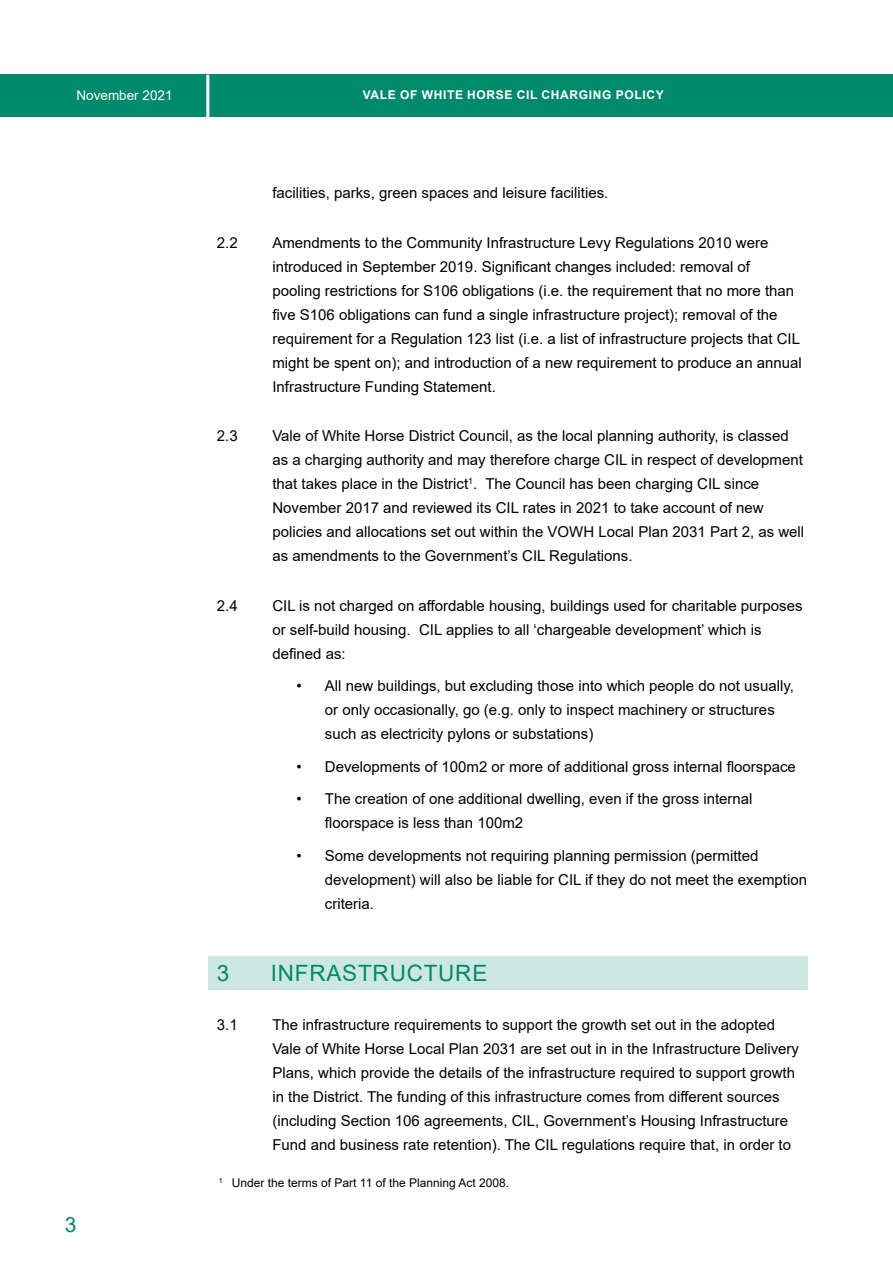
<style>
.page{position:relative;width:893px;height:1263px;background:#fff}
.page>*{position:absolute;margin:0;border:0;box-sizing:border-box;transform-origin:0 0}
.t1{font:22.5px "Arial";letter-spacing:.035em;color:#00896b}
.t2{font:21px "Arial";color:#00896b}
.t3{font:15px/24px "Arial";color:#000}
.t4{font:13.5px "Arial";color:#fff}
.t5{font:12px "Arial";color:#000}
.t6{font:700 12px "Arial";letter-spacing:.055em;color:#fff}
</style>
<div class="page">
<div style="left:0;top:75px;width:893px;height:42px;background:#00896b"></div>
<hr style="left:206px;top:75px;width:3px;height:53px;background:#fff">
<div style="left:208px;top:956px;width:600px;height:34px;background:#cce7e1"></div>
<p class="t4" style="left:77px;top:86px;width:98px">November 2021</p>
<p class="t6" style="left:363px;top:86px;width:302px">VALE OF WHITE HORSE CIL CHARGING POLICY</p>
<p class="t3" style="left:272px;top:181px;width:337px">facilities, parks, green spaces and leisure facilities.</p>
<p class="t3" style="left:217px;top:230px;width:22px">2.2</p>
<p class="t3" style="left:272px;top:230px;width:531px">Amendments to the Community Infrastructure Levy Regulations 2010 were introduced in September 2019. Significant changes included: removal of pooling restrictions for S106 obligations (i.e. the requirement that no more than five S106 obligations can fund a single infrastructure project); removal of the requirement for a Regulation 123 list (i.e. a list of infrastructure projects that CIL might be spent on); and introduction of a new requirement to produce an annual Infrastructure Funding Statement.</p>
<p class="t3" style="left:217px;top:424px;width:22px">2.3</p>
<p class="t3" style="left:272px;top:424px;width:533px">Vale of White Horse District Council, as the local planning authority, is classed as a charging authority and may therefore charge CIL in respect of development that takes place in the District<sup>1</sup>. The Council has been charging CIL since November 2017 and reviewed its CIL rates in 2021 to take account of new policies and allocations set out within the VOWH Local Plan 2031 Part 2, as well as amendments to the Government’s CIL Regulations.</p>
<p class="t3" style="left:217px;top:593px;width:22px">2.4</p>
<p class="t3" style="left:272px;top:593px;width:532px">CIL is not charged on affordable housing, buildings used for charitable purposes or self-build housing. CIL applies to all ‘chargeable development’ which is defined as:</p>
<p class="t3" style="left:325px;top:674px;width:471px;text-indent:-28px">• All new buildings, but excluding those into which people do not usually, or only occasionally, go (e.g. only to inspect machinery or structures such as electricity pylons or substations)</p>
<p class="t3" style="left:296px;top:754px;width:501px">• Developments of 100m2 or more of additional gross internal floorspace</p>
<p class="t3" style="left:325px;top:787px;width:429px;text-indent:-28px">• The creation of one additional dwelling, even if the gross internal floorspace is less than 100m2</p>
<p class="t3" style="left:325px;top:843px;width:484px;text-indent:-28px">• Some developments not requiring planning permission (permitted development) will also be liable for CIL if they do not meet the exemption criteria.</p>
<h2 class="t2" style="left:65px;top:1210px;width:13px">3</h2>
<h1 class="t1" style="left:217px;top:957px;width:14px">3</h1>
<h1 class="t1" style="left:271px;top:957px;width:218px">INFRASTRUCTURE</h1>
<p class="t3" style="left:217px;top:1013px;width:22px">3.1</p>
<p class="t3" style="left:272px;top:1013px;width:528px">The infrastructure requirements to support the growth set out in the adopted Vale of White Horse Local Plan 2031 are set out in in the Infrastructure Delivery Plans, which provide the details of the infrastructure required to support growth in the District. The funding of this infrastructure comes from different sources (including Section 106 agreements, CIL, Government’s Housing Infrastructure Fund and business rate retention). The CIL regulations require that, in order to</p>
<p class="t5" style="left:219px;top:1174px;width:292px"><sup>1</sup> Under the terms of Part 11 of the Planning Act 2008.</p>
</div>
